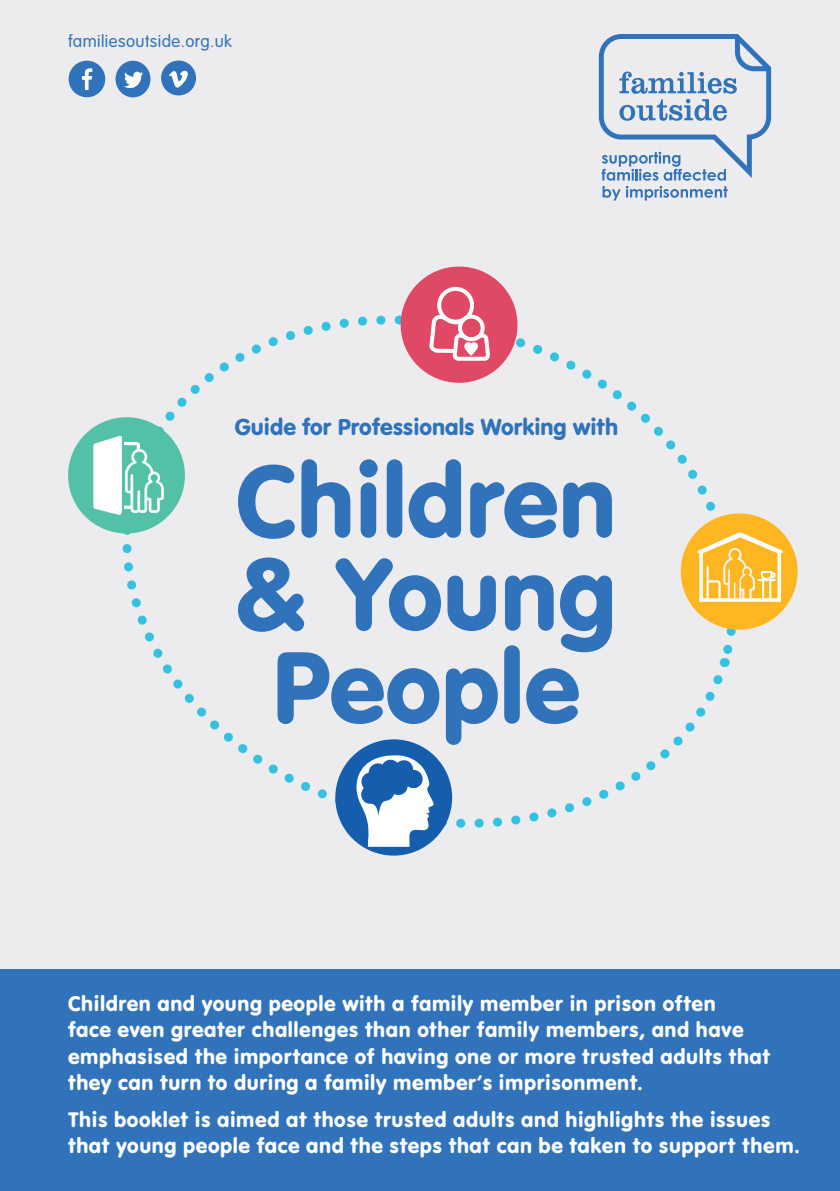
<style>
.page{position:relative;width:840px;height:1191px;background:#fff}
.page>*{position:absolute;margin:0;border:0;box-sizing:border-box;transform-origin:0 0}
.t1{font:106px/93px "VAG Rundschrift D";color:#3073ba;text-align:center}
.t2{font:24px "VAG Rundschrift D";color:#3073ba}
.t3{font:22px/26px "VAG Rundschrift D";letter-spacing:.025em;color:#fff}
.t4{font:300 18px "VAG Rundschrift D";letter-spacing:.025em;color:#3073ba}
</style>
<div class="page">
<div style="left:0;top:0;width:839px;height:1191px;background:#ececee"></div>
<div style="left:0;top:969px;width:839px;height:222px;background:#3073ba"></div>
<svg style="left:598px;top:34px;width:172px;height:167px"></svg>
<div style="left:69px;top:61px;width:36px;height:36px;background:#3073ba;border-radius:50%"></div>
<svg style="left:82px;top:68px;width:10px;height:22px"></svg>
<div style="left:115px;top:61px;width:35px;height:36px;background:#3073ba;border-radius:50%"></div>
<svg style="left:124px;top:72px;width:19px;height:16px"></svg>
<div style="left:161px;top:61px;width:35px;height:34px;background:#3073ba;border-radius:50%"></div>
<svg style="left:169px;top:70px;width:19px;height:18px"></svg>
<svg style="left:508px;top:332px;width:250px;height:333px"></svg>
<svg style="left:354px;top:675px;width:369px;height:177px"></svg>
<svg style="left:101px;top:483px;width:236px;height:328px"></svg>
<svg style="left:134px;top:315px;width:371px;height:152px"></svg>
<div style="left:680px;top:513px;width:117px;height:116px;background:#ffb620;border-radius:50%"></div>
<div style="left:68px;top:417px;width:117px;height:116px;background:#53c0a8;border-radius:50%"></div>
<svg style="left:93px;top:435px;width:71px;height:80px"></svg>
<div style="left:400px;top:266px;width:117px;height:117px;background:#df4965;border-radius:50%"></div>
<div style="left:335px;top:739px;width:117px;height:116px;background:#145ead;border-radius:50%"></div>
<svg style="left:356px;top:755px;width:78px;height:92px"></svg>
<svg style="left:427px;top:266px;width:65px;height:95px"></svg>
<svg style="left:694px;top:530px;width:91px;height:72px"></svg>
<p class="t4" style="left:68px;top:31px;width:165px">familiesoutside.org.uk</p>
<p class="t2" style="left:235px;top:413px;width:384px">Guide for Professionals Working with</p>
<p class="t1" style="left:236px;top:455px;width:381px">Children &amp; Young<br>People</p>
<p class="t3" style="left:68px;top:991px;width:703px">Children and young people with a family member in prison often<br>face even greater challenges than other family members, and have emphasised the importance of having one or more trusted adults that they can turn to during a family member’s imprisonment.</p>
<p class="t3" style="left:68px;top:1106px;width:733px">This booklet is aimed at those trusted adults and highlights the issues that young people face and the steps that can be taken to support them.</p>
</div>
